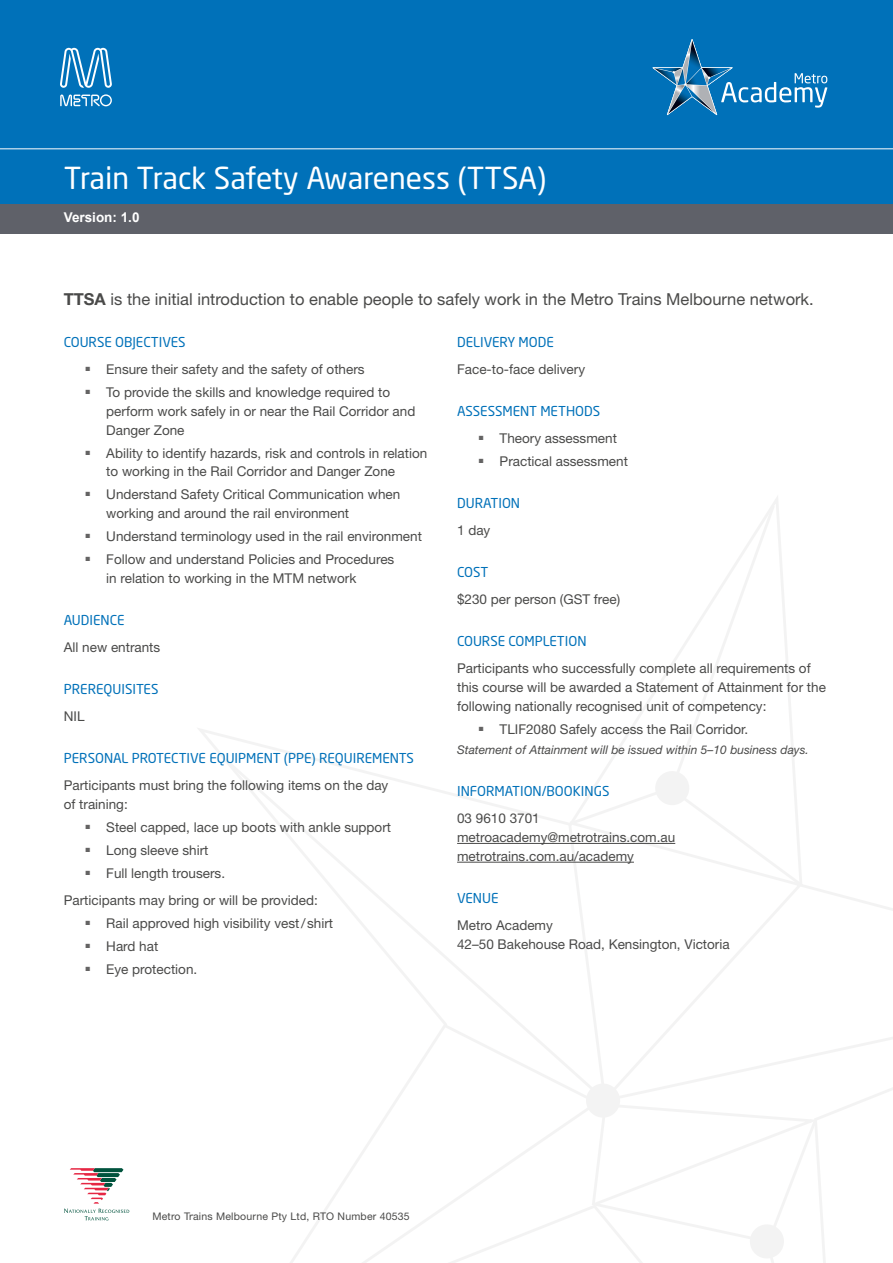
<style>
.page{position:relative;width:893px;height:1263px;background:#fff}
.page>*{position:absolute;margin:0;border:0;box-sizing:border-box;transform-origin:0 0}
._01_Course_Title{font:30px "Neo Sans Pro";color:#fff}
._05_Intro{font:16.5px "Helvetica Neue LT Std";color:#4a4a49}
._03_Body{font:13.5px/18.8px "Helvetica Neue LT Std";color:#4a4a49}
._02_H2{font:13.5px "Neo Sans Pro";color:#0071b9}
.t1{font:700 13.5px "Arial";color:#fff}
._06_Note{font:italic 12px "Helvetica Neue LT Std";color:#4a4a49}
.t2{font:10.5px "Helvetica Neue LT Std";letter-spacing:.02em;color:#4a4a49}
.s1{font-weight:700}
</style>
<div class="page">
<div style="left:0;top:0;width:893px;height:204px;background:#0071b9"></div>
<svg style="left:652px;top:39px;width:175px;height:76px"></svg>
<img style="left:686px;top:40px;width:15px;height:28px">
<img style="left:654px;top:68px;width:76px;height:17px">
<img style="left:702px;top:68px;width:29px;height:9px">
<img style="left:692px;top:86px;width:22px;height:26px">
<img style="left:668px;top:86px;width:24px;height:28px">
<img style="left:655px;top:68px;width:27px;height:4px">
<svg style="left:60px;top:48px;width:52px;height:40px"></svg>
<svg style="left:60px;top:94px;width:52px;height:12px"></svg>
<div style="left:0;top:204px;width:893px;height:30px;background:#5f6169"></div>
<svg style="left:70px;top:1168px;width:53px;height:35px"></svg>
<svg style="left:64px;top:1209px;width:65px;height:11px"></svg>
<hr style="left:0;top:148px;width:893px;height:1px;background:#fff">
<svg style="left:223px;top:757px;width:344px;height:506px"></svg>
<svg style="left:567px;top:502px;width:274px;height:761px"></svg>
<hr style="left:457px;top:843px;width:218px;height:1px;background:#4a4a49">
<hr style="left:457px;top:862px;width:177px;height:1px;background:#4a4a49">
<p class="_01_Course_Title" style="left:64px;top:159px;width:484px">Train Track Safety Awareness (TTSA)</p>
<p class="t1" style="left:64px;top:209px;width:77px">Version: 1.0</p>
<p class="_05_Intro" style="left:64px;top:289px;width:751px"><span class="s1">TTSA</span> is the initial introduction to enable people to safely work in the Metro Trains Melbourne network.</p>
<p class="_02_H2" style="left:64px;top:334px;width:123px">COURSE OBJECTIVES</p>
<p class="_03_Body" style="left:85px;top:360px;width:281px"><sup>■</sup> Ensure their safety and the safety of others</p>
<p class="_03_Body" style="left:106px;top:383px;width:311px;text-indent:-21px"><sup>■</sup> To provide the skills and knowledge required to perform work safely in or near the Rail Corridor and<br>Danger Zone</p>
<p class="_03_Body" style="left:106px;top:443px;width:323px;text-indent:-21px"><sup>■</sup> Ability to identify hazards, risk and controls in relation to working in the Rail Corridor and Danger Zone</p>
<p class="_03_Body" style="left:106px;top:485px;width:296px;text-indent:-21px"><sup>■</sup> Understand Safety Critical Communication when working and around the rail environment</p>
<p class="_03_Body" style="left:85px;top:527px;width:338px"><sup>■</sup> Understand terminology used in the rail environment</p>
<p class="_03_Body" style="left:106px;top:550px;width:290px;text-indent:-21px"><sup>■</sup> Follow and understand Policies and Procedures in relation to working in the MTM network</p>
<p class="_02_H2" style="left:64px;top:611px;width:62px">AUDIENCE</p>
<p class="_03_Body" style="left:64px;top:638px;width:98px">All new entrants</p>
<p class="_02_H2" style="left:64px;top:680px;width:96px">PREREQUISITES</p>
<p class="_03_Body" style="left:64px;top:706px;width:22px">NIL</p>
<p class="_02_H2" style="left:64px;top:749px;width:352px">PERSONAL PROTECTIVE EQUIPMENT (PPE) REQUIREMENTS</p>
<p class="_03_Body" style="left:64px;top:775px;width:326px">Participants must bring the following items on the day of training:</p>
<p class="_03_Body" style="left:85px;top:817px;width:308px"><sup>■</sup> Steel capped, lace up boots with ankle support</p>
<p class="_03_Body" style="left:85px;top:840px;width:125px"><sup>■</sup> Long sleeve shirt</p>
<p class="_03_Body" style="left:85px;top:863px;width:142px"><sup>■</sup> Full length trousers.</p>
<p class="_03_Body" style="left:64px;top:890px;width:256px">Participants may bring or will be provided:</p>
<p class="_03_Body" style="left:85px;top:913px;width:250px"><sup>■</sup> Rail approved high visibility vest/ shirt</p>
<p class="_03_Body" style="left:85px;top:936px;width:75px"><sup>■</sup> Hard hat</p>
<p class="_03_Body" style="left:85px;top:959px;width:114px"><sup>■</sup> Eye protection.</p>
<p class="_02_H2" style="left:457px;top:334px;width:98px">DELIVERY MODE</p>
<p class="_03_Body" style="left:457px;top:360px;width:129px">Face-to-face delivery</p>
<p class="_02_H2" style="left:457px;top:403px;width:145px">ASSESSMENT METHODS</p>
<p class="_03_Body" style="left:478px;top:429px;width:140px"><sup>■</sup> Theory assessment</p>
<p class="_03_Body" style="left:478px;top:452px;width:151px"><sup>■</sup> Practical assessment</p>
<p class="_02_H2" style="left:457px;top:495px;width:65px">DURATION</p>
<p class="_03_Body" style="left:457px;top:521px;width:35px">1 day</p>
<p class="_02_H2" style="left:457px;top:564px;width:33px">COST</p>
<p class="_03_Body" style="left:457px;top:590px;width:165px">$230 per person (GST free)</p>
<p class="_02_H2" style="left:457px;top:633px;width:131px">COURSE COMPLETION</p>
<p class="_03_Body" style="left:457px;top:659px;width:370px">Participants who successfully complete all requirements of this course will be awarded a Statement of Attainment for the following nationally recognised unit of competency:</p>
<p class="_03_Body" style="left:478px;top:719px;width:271px"><sup>■</sup> TLIF2080 Safely access the Rail Corridor.</p>
<p class="_06_Note" style="left:457px;top:743px;width:353px">Statement of Attainment will be issued within 5–10 business days.</p>
<p class="_02_H2" style="left:457px;top:783px;width:154px">INFORMATION/BOOKINGS</p>
<p class="_03_Body" style="left:457px;top:809px;width:220px">03 9610 3701 metroacademy@metrotrains.com.au metrotrains.com.au/academy</p>
<p class="_02_H2" style="left:457px;top:889px;width:43px">VENUE</p>
<p class="_03_Body" style="left:457px;top:915px;width:274px">Metro Academy<br>42–50 Bakehouse Road, Kensington, Victoria</p>
<p class="t2" style="left:152px;top:1210px;width:259px">Metro Trains Melbourne Pty Ltd, RTO Number 40535</p>
</div>
